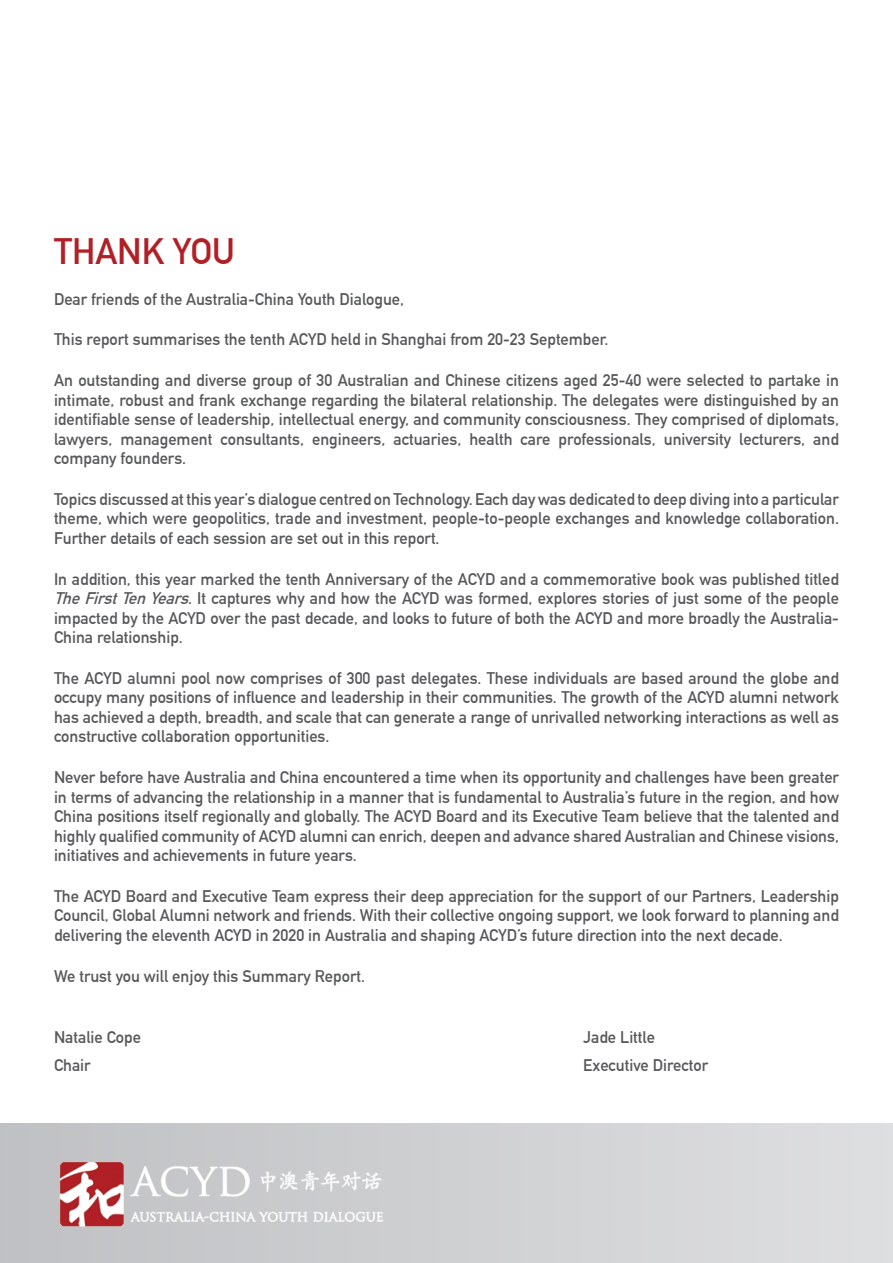
<style>
.page{position:relative;width:893px;height:1263px;background:#fff}
.page>*{position:absolute;margin:0;border:0;box-sizing:border-box;transform-origin:0 0}
.Heading_1__Red{font:700 36px "DIN Alternate";color:#b02026}
.Paragraph_1{font:700 16.5px/19.5px "DIN Alternate";color:#57585a;text-align:justify}
.SUB1{font:700 16.5px "DIN Alternate";color:#57585a}
.s1{font-style:italic}
</style>
<div class="page">
<div style="left:0;top:1124px;width:893px;height:139px;background:linear-gradient(to right,#c0c1c3,#dfdfe0)"></div>
<img style="left:54px;top:1153px;width:338px;height:80px">
<p class="Heading_1__Red" style="left:54px;top:224px;width:182px">THANK YOU</p>
<p class="Paragraph_1" style="left:54px;top:288px;width:352px">Dear friends of the Australia-China Youth Dialogue,</p>
<p class="Paragraph_1" style="left:54px;top:329px;width:556px">This report summarises the tenth ACYD held in Shanghai from 20-23 September.</p>
<p class="Paragraph_1" style="left:54px;top:369px;width:786px">An outstanding and diverse group of 30 Australian and Chinese citizens aged 25-40 were selected to partake in intimate, robust and frank exchange regarding the bilateral relationship. The delegates were distinguished by an identifiable sense of leadership, intellectual energy, and community consciousness. They comprised of diplomats, lawyers, management consultants, engineers, actuaries, health care professionals, university lecturers, and company founders.</p>
<p class="Paragraph_1" style="left:54px;top:488px;width:786px">Topics discussed at this year’s dialogue centred on Technology. Each day was dedicated to deep diving into a particular theme, which were geopolitics, trade and investment, people-to-people exchanges and knowledge collaboration.<br>Further details of each session are set out in this report.</p>
<p class="Paragraph_1" style="left:54px;top:568px;width:786px">In addition, this year marked the tenth Anniversary of the ACYD and a commemorative book was published titled <span class="s1">TheFirstTenYears</span>. It captures why and how the ACYD was formed, explores stories of just some of the people impacted by the ACYD over the past decade, and looks to future of both the ACYD and more broadly the Australia-China relationship.</p>
<p class="Paragraph_1" style="left:54px;top:667px;width:786px">The ACYD alumni pool now comprises of 300 past delegates. These individuals are based around the globe and occupy many positions of influence and leadership in their communities. The growth of the ACYD alumni network has achieved a depth, breadth, and scale that can generate a range of unrivalled networking interactions as well as constructive collaboration opportunities.</p>
<p class="Paragraph_1" style="left:54px;top:766px;width:786px">Never before have Australia and China encountered a time when its opportunity and challenges have been greater in terms of advancing the relationship in a manner that is fundamental to Australia’s future in the region, and how China positions itself regionally and globally. The ACYD Board and its Executive Team believe that the talented and highly qualified community of ACYD alumni can enrich, deepen and advance shared Australian and Chinese visions, initiatives and achievements in future years.</p>
<p class="Paragraph_1" style="left:54px;top:885px;width:786px">The ACYD Board and Executive Team express their deep appreciation for the support of our Partners, Leadership Council, Global Alumni network and friends. With their collective ongoing support, we look forward to planning and delivering the eleventh ACYD in 2020 in Australia and shaping ACYD’s future direction into the next decade.</p>
<p class="Paragraph_1" style="left:54px;top:965px;width:312px">We trust you will enjoy this Summary Report.</p>
<p class="SUB1" style="left:54px;top:1024px;width:89px">Natalie Cope</p>
<p class="Paragraph_1" style="left:54px;top:1054px;width:38px">Chair</p>
<p class="SUB1" style="left:583px;top:1024px;width:73px">Jade Little</p>
<p class="Paragraph_1" style="left:583px;top:1054px;width:126px">Executive Director</p>
</div>
